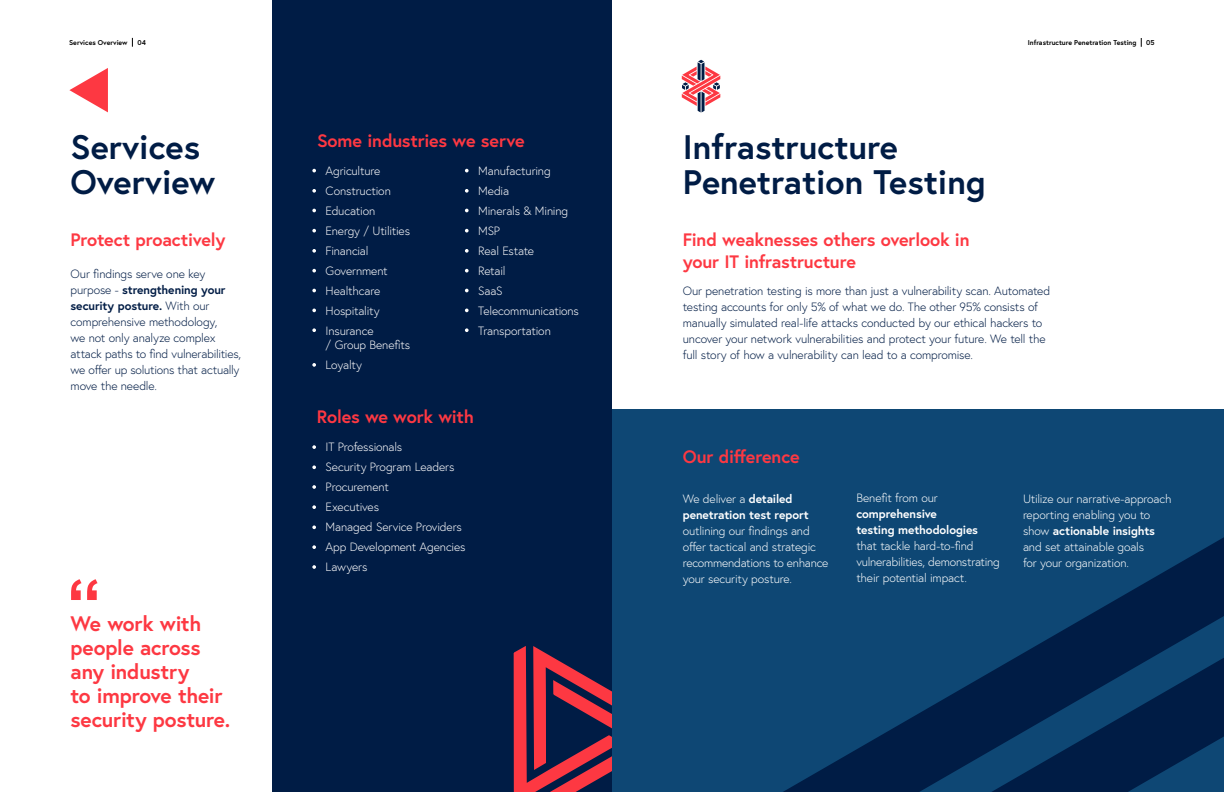
<style>
.page{position:relative;width:1224px;height:792px;background:#fff}
.page>*{position:absolute;margin:0;border:0;box-sizing:border-box;transform-origin:0 0}
.t1{font:700 70px "Arial";color:#fd3842}
.t2{font:700 34px/34.5px "Europa";color:#001c45}
.t3{font:700 21px/24px "Europa";letter-spacing:-.015em;color:#fd3842}
.t4{font:700 18px/22px "Europa";letter-spacing:-.01em;color:#fd3842}
.t5{font:300 12px/20px "Europa";letter-spacing:-.015em;color:#fff}
.t6{font:300 12px/16px "Europa";letter-spacing:-.015em;color:#001c45}
.t7{font:700 12px/16px "Europa";letter-spacing:-.01em;color:#fff}
.t8{font:700 7px "Europa";color:#000}
.s1{font-weight:700}
.s2{font-weight:300}
</style>
<div class="page">
<div style="left:612px;top:409px;width:612px;height:383px;background:#0e4774"></div>
<div style="left:272px;top:0;width:340px;height:792px;background:#001c45"></div>
<svg style="left:513px;top:646px;width:99px;height:146px"></svg>
<svg style="left:312px;top:169px;width:4px;height:3px"></svg>
<svg style="left:312px;top:445px;width:4px;height:4px"></svg>
<svg style="left:465px;top:169px;width:4px;height:3px"></svg>
<svg style="left:312px;top:189px;width:4px;height:4px"></svg>
<svg style="left:312px;top:465px;width:4px;height:4px"></svg>
<svg style="left:465px;top:189px;width:4px;height:4px"></svg>
<svg style="left:312px;top:209px;width:4px;height:3px"></svg>
<svg style="left:312px;top:485px;width:4px;height:4px"></svg>
<svg style="left:465px;top:209px;width:4px;height:3px"></svg>
<svg style="left:312px;top:229px;width:4px;height:4px"></svg>
<svg style="left:312px;top:505px;width:4px;height:4px"></svg>
<svg style="left:465px;top:229px;width:4px;height:4px"></svg>
<svg style="left:312px;top:249px;width:4px;height:4px"></svg>
<svg style="left:312px;top:525px;width:4px;height:4px"></svg>
<svg style="left:465px;top:249px;width:4px;height:4px"></svg>
<svg style="left:312px;top:269px;width:4px;height:4px"></svg>
<svg style="left:312px;top:545px;width:4px;height:4px"></svg>
<svg style="left:465px;top:269px;width:4px;height:4px"></svg>
<svg style="left:312px;top:289px;width:4px;height:3px"></svg>
<svg style="left:312px;top:565px;width:4px;height:4px"></svg>
<svg style="left:465px;top:289px;width:4px;height:3px"></svg>
<svg style="left:312px;top:309px;width:4px;height:3px"></svg>
<svg style="left:465px;top:309px;width:4px;height:3px"></svg>
<svg style="left:312px;top:363px;width:4px;height:4px"></svg>
<svg style="left:312px;top:328px;width:4px;height:4px"></svg>
<svg style="left:465px;top:328px;width:4px;height:4px"></svg>
<svg style="left:783px;top:537px;width:441px;height:255px"></svg>
<svg style="left:682px;top:60px;width:38px;height:53px"></svg>
<svg style="left:69px;top:68px;width:39px;height:44px"></svg>
<p class="t8" style="left:69px;top:38px;width:60px">Services Overview</p>
<p class="t8" style="left:137px;top:38px;width:10px">04</p>
<p class="t8" style="left:1028px;top:38px;width:110px">Infrastructure Penetration Testing</p>
<p class="t8" style="left:1146px;top:38px;width:10px">05</p>
<h3 class="t4" style="left:317px;top:129px;width:209px">Some industries we serve</h3>
<h2 class="t2" style="left:683px;top:129px;width:304px">Infrastructure<br>Penetration Testing</h2>
<h2 class="t2" style="left:71px;top:129px;width:146px">Services<br>Overview</h2>
<p class="t5" style="left:478px;top:160px;width:102px">Manufacturing<br>Media<br>Minerals &amp; Mining<br>MSP<br>Real Estate<br>Retail<br>SaaS<br>Telecommunications<br>Transportation</p>
<p class="t5" style="left:326px;top:160px;width:86px">Agriculture<br>Construction<br>Education<br>Energy / Utilities<br>Financial<br>Government<br>Healthcare<br>Hospitality<br>Insurance</p>
<p class="t5" style="left:326px;top:334px;width:86px">/ Group Benefits<br>Loyalty</p>
<h3 class="t4" style="left:71px;top:228px;width:156px">Protect proactively</h3>
<h3 class="t4" style="left:683px;top:228px;width:288px">Find weaknesses others overlook in your IT infrastructure</h3>
<p class="t6" style="left:71px;top:266px;width:172px">Our findings serve one key purpose - <span class="s1">strengthening your security posture.</span> With our comprehensive methodology,<br>we not only analyze complex attack paths to find vulnerabilities, we offer up solutions that actually move the needle.</p>
<p class="t6" style="left:683px;top:283px;width:369px">Our penetration testing is more than just a vulnerability scan. Automated testing accounts for only 5% of what we do. The other 95% consists of manually simulated real-life attacks conducted by our ethical hackers to uncover your network vulnerabilities and protect your future. We tell the full story of how a vulnerability can lead to a compromise.</p>
<h1 class="t1" style="left:67px;top:559px;width:36px">“</h1>
<h3 class="t3" style="left:71px;top:612px;width:161px">We work with people across any industry<br>to improve their security posture.</h3>
<h3 class="t4" style="left:317px;top:405px;width:158px">Roles we work with</h3>
<p class="t5" style="left:326px;top:437px;width:141px">IT Professionals<br>Security Program Leaders<br>Procurement<br>Executives<br>Managed Service Providers<br>App Development Agencies<br>Lawyers</p>
<h3 class="t4" style="left:683px;top:445px;width:118px">Our difference</h3>
<p class="t7" style="left:683px;top:490px;width:128px"><span class="s2">We deliver a</span> detailed penetration test report</p>
<p class="t5" style="left:683px;top:522px;width:147px;line-height:16px">outlining our findings and offer tactical and strategic recommendations to enhance your security posture.</p>
<p class="t5" style="left:856px;top:488px;width:83px">Benefit from our</p>
<p class="t7" style="left:856px;top:506px;width:123px">comprehensive testing methodologies</p>
<p class="t5" style="left:856px;top:538px;width:145px;line-height:16px">that tackle hard-to-find vulnerabilities, demonstrating their potential impact.</p>
<p class="t5" style="left:1023px;top:490px;width:150px;line-height:16px">Utilize our narrative-approach reporting enabling you to show <span class="s1">actionable insights </span>and set attainable goals<br>for your organization.</p>
</div>
